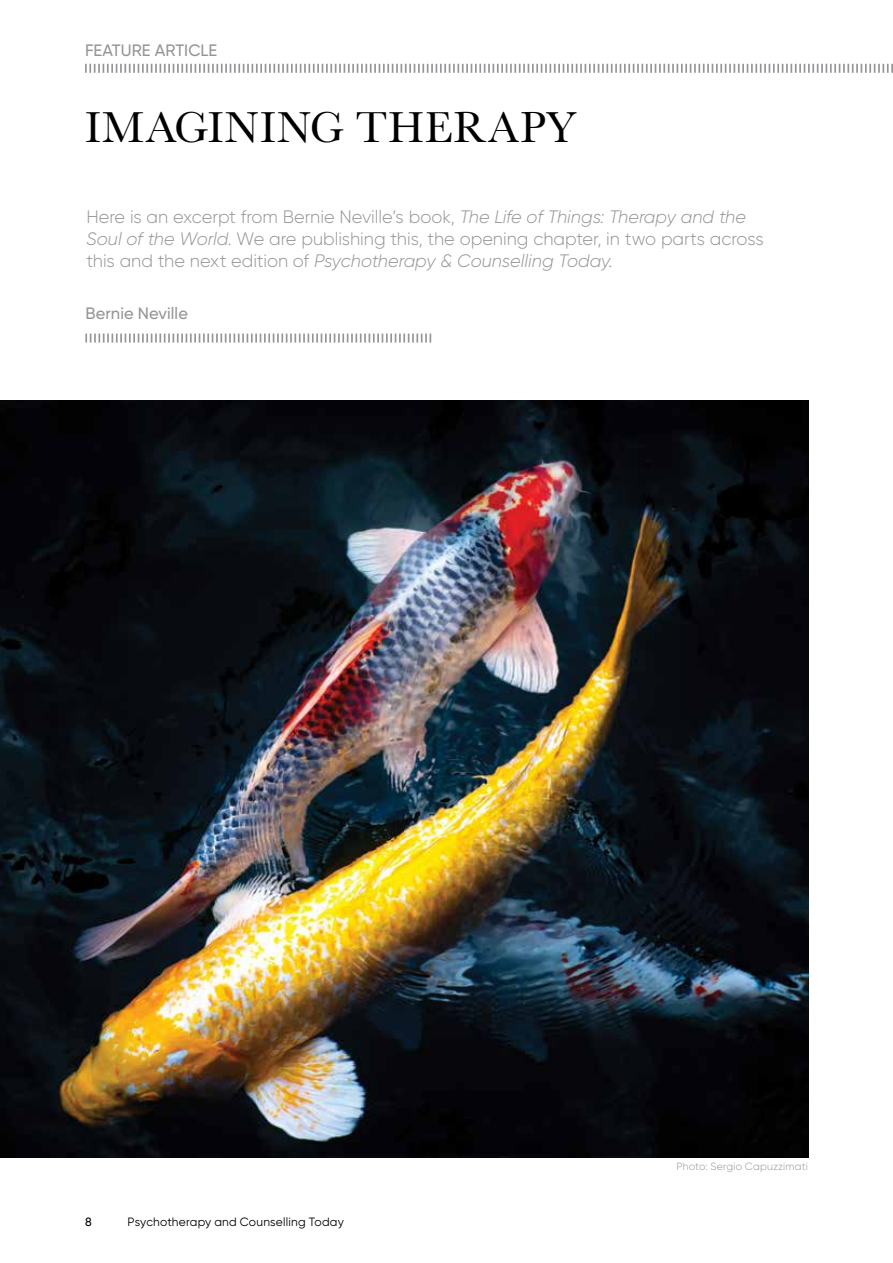
<style>
.page{position:relative;width:893px;height:1263px;background:#fff}
.page>*{position:absolute;margin:0;border:0;box-sizing:border-box;transform-origin:0 0}
.t1{font:45px "Baskerville";letter-spacing:.02em;color:#000}
.t2{font:300 18px/21.8px "Gilroy";letter-spacing:-.005em;color:#939598}
.t3{font:500 16.5px "Gilroy";letter-spacing:.005em;color:#939598}
.t4{font:12px "Gilroy";letter-spacing:.015em;color:#000}
.t5{font:500 12px "Gilroy";color:#000}
.t6{font:300 10.5px "Gilroy";letter-spacing:.02em;color:#939598}
.s1{font-style:italic}
</style>
<div class="page">
<svg style="left:85px;top:64px;width:808px;height:9px"></svg>
<img style="left:0;top:401px;width:808px;height:757px">
<svg style="left:85px;top:334px;width:346px;height:9px"></svg>
<p class="t3" style="left:85px;top:40px;width:134px">FEATURE ARTICLE</p>
<h1 class="t1" style="left:85px;top:99px;width:493px">IMAGINING THERAPY</h1>
<p class="t2" style="left:86px;top:206px;width:679px">Here is an excerpt from Bernie Neville’s book, <span class="s1">The Life of Things: Therapy and the<br>Soul of the World</span>. We are publishing this, the opening chapter, in two parts across this and the next edition of <span class="s1">Psychotherapy &amp; Counselling Today.</span></p>
<p class="t3" style="left:86px;top:303px;width:104px">Bernie Neville</p>
<p class="t5" style="left:85px;top:1214px;width:8px">8</p>
<p class="t4" style="left:128px;top:1214px;width:218px">Psychotherapy and Counselling Today</p>
<p class="t6" style="left:676px;top:1160px;width:133px">Photo: Sergio Capuzzimati</p>
</div>
